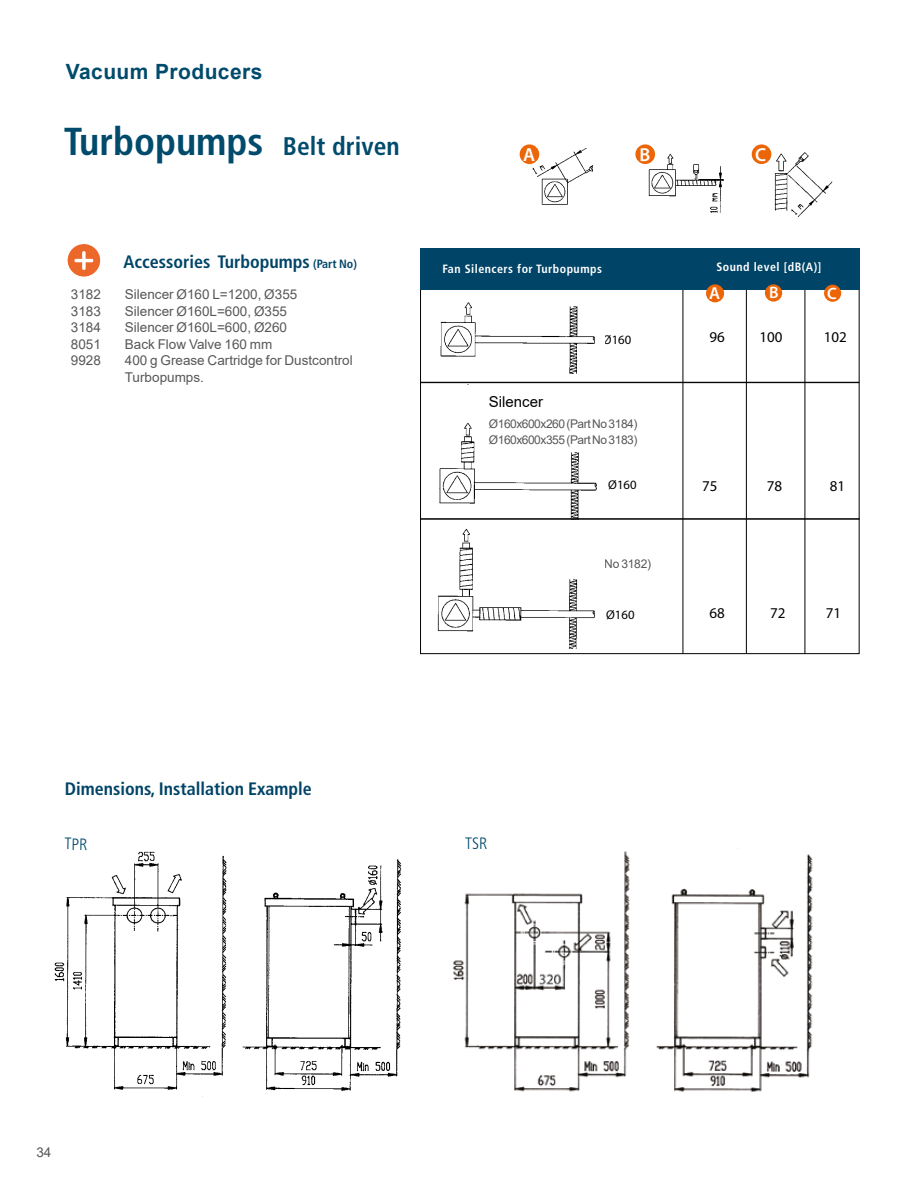
<style>
.page{position:relative;width:918px;height:1188px;background:#fff}
.page>*{position:absolute;margin:0;border:0;box-sizing:border-box;transform-origin:0 0}
.t1{font:700 condensed 39px "Frutiger LT Pro";color:#004b6c}
.t2{font:700 21px "Arial";letter-spacing:.02em;color:#004b6c}
.t3{font:600 18.9px "Myriad Pro";color:#fff}
.t4{font:700 condensed 18px "Frutiger LT Pro";color:#004467}
.t5{font:600 17.4px "Myriad Pro";color:#fff}
.t6{font:300 condensed 16.5px "Frutiger LT Pro";color:#004b6c}
.t7{font:600 16.5px "Myriad Pro";color:#fff}
.t8{font:15px "Myriad Pro";color:#000}
.t9{font:15px "Arial";color:#000}
.t10{font:13.5px/16.5px "Arial";color:#575756}
.t11{font:12.75px "Myriad Pro";color:#000}
.t12{font:12px/16.5px "Arial";letter-spacing:-.04em;color:#575756}
.t13{font:700 condensed 12px "Frutiger LT Pro";letter-spacing:.04em;color:#fff}
.s1{font-size:25.5px}
.s2{font-size:12px}
</style>
<div class="page">
<div style="left:67px;top:243px;width:34px;height:34px;background:#ec672a;border-radius:50%"></div>
<svg style="left:74px;top:251px;width:20px;height:19px"></svg>
<div style="left:66px;top:243px;width:36px;height:35px;border:2px solid #fff;border-radius:50%"></div>
<img style="left:54px;top:851px;width:348px;height:240px">
<img style="left:453px;top:851px;width:360px;height:241px">
<img style="left:439px;top:422px;width:158px;height:95px">
<img style="left:440px;top:302px;width:155px;height:72px">
<hr style="left:746px;top:268px;width:1px;height:385px;background:#000">
<hr style="left:805px;top:268px;width:1px;height:386px;background:#000">
<img style="left:437px;top:528px;width:158px;height:121px">
<div style="left:420px;top:519px;width:439px;height:135px;border:1px solid #000"></div>
<div style="left:420px;top:382px;width:439px;height:137px;border:1px solid #000"></div>
<hr style="left:683px;top:269px;width:1px;height:384px;background:#000">
<div style="left:420px;top:248px;width:439px;height:42px;background:#004467"></div>
<div style="left:765px;top:284px;width:17px;height:18px;background:#ec6608;border-radius:50%"></div>
<div style="left:824px;top:285px;width:17px;height:17px;background:#ec6608;border-radius:50%"></div>
<div style="left:706px;top:284px;width:18px;height:18px;background:#ec6608;border-radius:50%"></div>
<img style="left:751px;top:144px;width:82px;height:73px">
<img style="left:648px;top:144px;width:76px;height:69px">
<img style="left:522px;top:144px;width:70px;height:61px">
<div style="left:520px;top:144px;width:19px;height:20px;background:#ec6608;border-radius:50%"></div>
<div style="left:635px;top:144px;width:20px;height:20px;background:#ec6608;border-radius:50%"></div>
<div style="left:752px;top:144px;width:19px;height:20px;background:#ec6608;border-radius:50%"></div>
<h2 class="t2" style="left:66px;top:56px;width:198px">Vacuum Producers</h2>
<h1 class="t1" style="left:64px;top:119px;width:337px">Turbopumps <span class="s1">Belt driven</span></h1>
<h3 class="t4" style="left:124px;top:251px;width:235px">Accessories Turbopumps <span class="s2">(Part No)</span></h3>
<p class="t10" style="left:71px;top:286px;width:32px">3182</p>
<p class="t10" style="left:125px;top:286px;width:174px">Silencer Ø160 L=1200, Ø355</p>
<p class="t10" style="left:71px;top:302px;width:32px">3183</p>
<p class="t10" style="left:125px;top:302px;width:164px">Silencer Ø160L=600, Ø355</p>
<p class="t10" style="left:71px;top:319px;width:32px">3184</p>
<p class="t10" style="left:125px;top:319px;width:164px">Silencer Ø160L=600, Ø260</p>
<p class="t10" style="left:71px;top:335px;width:32px">8051</p>
<p class="t10" style="left:125px;top:335px;width:149px">Back Flow Valve 160 mm</p>
<p class="t10" style="left:71px;top:352px;width:32px">9928</p>
<p class="t10" style="left:125px;top:352px;width:229px">400 g Grease Cartridge for Dustcontrol<br>Turbopumps.</p>
<h3 class="t3" style="left:523px;top:142px;width:13px">A</h3>
<h3 class="t3" style="left:640px;top:142px;width:12px">B</h3>
<h3 class="t3" style="left:755px;top:142px;width:13px">C</h3>
<p class="t13" style="left:443px;top:262px;width:161px">Fan Silencers for Turbopumps</p>
<p class="t13" style="left:716px;top:259px;width:106px">Sound level [dB(A)]</p>
<p class="t5" style="left:709px;top:282px;width:13px">A</p>
<p class="t7" style="left:769px;top:282px;width:11px">B</p>
<p class="t7" style="left:827px;top:283px;width:11px">C</p>
<p class="t11" style="left:603px;top:332px;width:30px">Ø160</p>
<p class="t9" style="left:489px;top:391px;width:56px">Silencer</p>
<p class="t12" style="left:489px;top:415px;width:150px">Ø160x600x260 (Part No 3184)<br>Ø160x600x355 (Part No 3183)</p>
<p class="t11" style="left:608px;top:477px;width:30px">Ø160</p>
<p class="t8" style="left:710px;top:328px;width:17px">96</p>
<p class="t8" style="left:759px;top:328px;width:25px">100</p>
<p class="t8" style="left:824px;top:328px;width:25px">102</p>
<p class="t8" style="left:702px;top:477px;width:17px">75</p>
<p class="t8" style="left:767px;top:477px;width:17px">78</p>
<p class="t8" style="left:830px;top:477px;width:17px">81</p>
<p class="t11" style="left:606px;top:607px;width:30px">Ø160</p>
<p class="t8" style="left:710px;top:603px;width:17px">68</p>
<p class="t8" style="left:770px;top:603px;width:17px">72</p>
<p class="t8" style="left:826px;top:603px;width:17px">71</p>
<h3 class="t4" style="left:65px;top:778px;width:249px">Dimensions, Installation Example</h3>
<p class="t6" style="left:465px;top:834px;width:24px">TSR</p>
<p class="t10" style="left:36px;top:1144px;width:17px">34</p>
</div>
